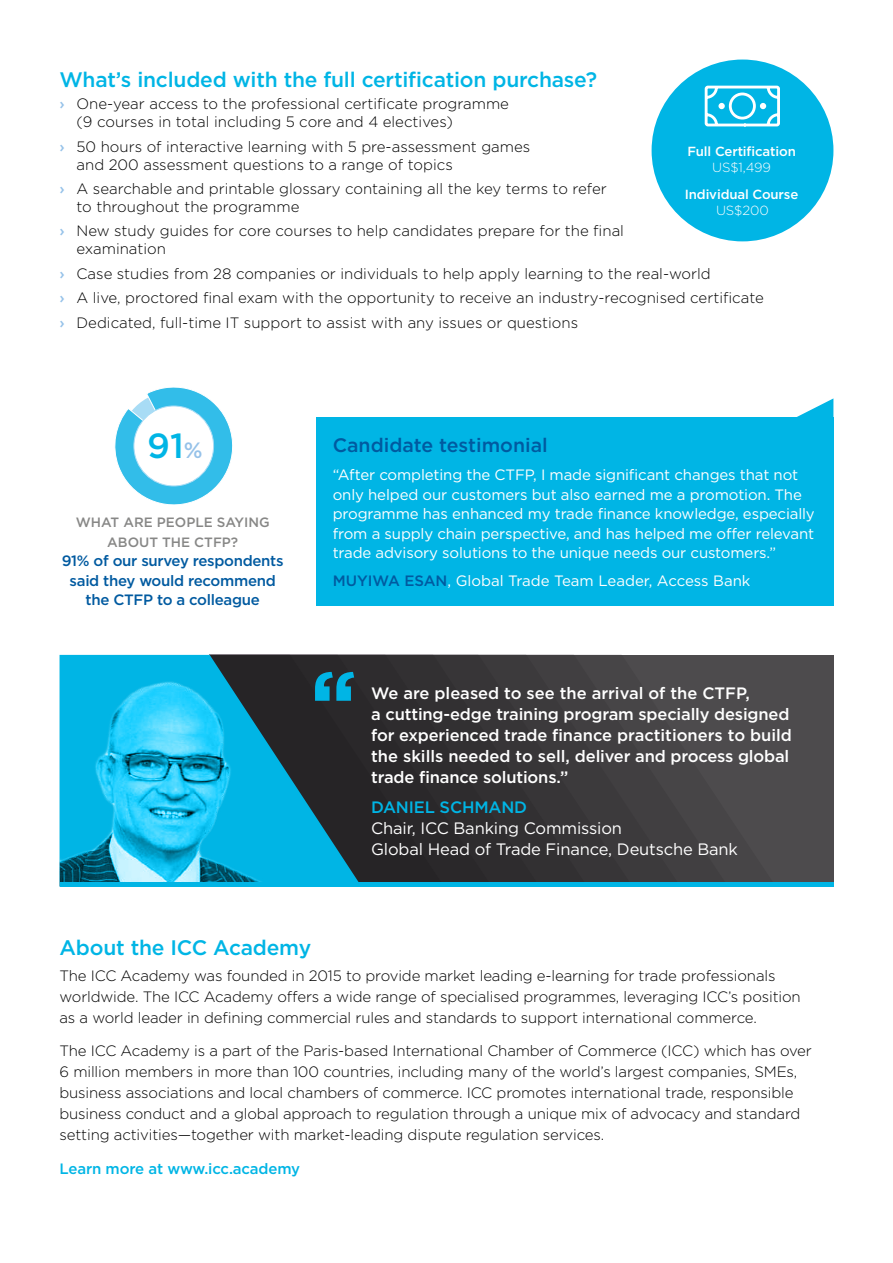
<style>
.page{position:relative;width:893px;height:1263px;background:#fff}
.page>*{position:absolute;margin:0;border:0;box-sizing:border-box;transform-origin:0 0}
.t1{font:500 34.8px "Gotham";color:#00b5e5}
.t2{font:500 21px "Gotham";letter-spacing:-.01em;color:#00b5e5}
.t3{font:500 19.5px "Gotham";color:#005aa0}
.t4{font:500 16.5px/21px "Gotham";letter-spacing:-.01em;color:#fff}
.t5{font:16.5px/21px "Gotham";letter-spacing:-.01em;color:#fff}
.t6{font:500 16.5px "Gotham";letter-spacing:-.01em;color:#00b5e5}
.t7{font:300 15px/21px "Gotham";letter-spacing:-.01em;color:#000}
.t8{font:15px/19.5px "Gotham";letter-spacing:-.01em;color:#fff}
.t9{font:500 15px/19.5px "Gotham";letter-spacing:-.02em;color:#005aa0;text-align:center}
.t10{font:500 15px "Gotham";letter-spacing:-.01em;color:#00b5e5}
.t11{font:500 13.5px/19.5px "Gotham";color:#878786;text-align:center}
.t12{font:500 13.2px "Gotham";letter-spacing:-.01em;color:#fff}
.t13{font:300 13.2px "Gotham";letter-spacing:-.01em;color:#fff}
.s1{font-weight:500;color:#96c2e9}
.s2{font-size:22.2px;color:#96c2e9}
.s3{font-weight:500;color:#005aa0}
</style>
<div class="page">
<svg style="left:494px;top:655px;width:332px;height:228px;background:#434144"></svg>
<svg style="left:362px;top:655px;width:132px;height:228px;background:#2d2c2e"></svg>
<svg style="left:60px;top:655px;width:302px;height:228px;background:#175c6f"></svg>
<img style="left:60px;top:674px;width:214px;height:209px">
<hr style="left:60px;top:883px;width:773px;height:4px;background:#00b5e5">
<div style="left:652px;top:60px;width:181px;height:181px;background:#00b5e5;border-radius:50%"></div>
<svg style="left:704px;top:85px;width:76px;height:42px"></svg>
<div style="left:316px;top:417px;width:517px;height:188px;background:#00b5e5"></div>
<svg style="left:797px;top:398px;width:36px;height:19px"></svg>
<svg style="left:114px;top:387px;width:119px;height:118px"></svg>
<div style="left:134px;top:406px;width:80px;height:80px;background:#fff;border-radius:50%"></div>
<div style="left:133px;top:406px;width:81px;height:80px;border:1px solid #a8dcf5;border-radius:50%"></div>
<h2 class="t2" style="left:60px;top:70px;width:539px">What’s included with the full certification purchase?</h2>
<p class="t7" style="left:77px;top:96px;width:434px;line-height:18px;text-indent:-17px"><span class="s1">›</span> One-year access to the professional certificate programme (9 courses in total including 5 core and 4 electives)</p>
<p class="t7" style="left:77px;top:138px;width:455px;line-height:18px;text-indent:-17px"><span class="s1">›</span> 50 hours of interactive learning with 5 pre-assessment games and 200 assessment questions to a range of topics</p>
<p class="t7" style="left:77px;top:180px;width:532px;line-height:18px;text-indent:-17px"><span class="s1">›</span> A searchable and printable glossary containing all the key terms to refer to throughout the programme</p>
<p class="t7" style="left:77px;top:223px;width:549px;line-height:18px;text-indent:-17px"><span class="s1">›</span> New study guides for core courses to help candidates prepare for the final examination</p>
<p class="t7" style="left:60px;top:262px;width:706px;line-height:24.3px"><span class="s1">›</span> Case studies from 28 companies or individuals to help apply learning to the real-world<br><span class="s1">›</span> A live, proctored final exam with the opportunity to receive an industry-recognised certificate <span class="s1">›</span> Dedicated, full-time IT support to assist with any issues or questions</p>
<p class="t12" style="left:687px;top:146px;width:110px">Full Certification</p>
<p class="t13" style="left:712px;top:162px;width:60px">US$1,499</p>
<p class="t12" style="left:685px;top:189px;width:115px">Individual Course</p>
<p class="t13" style="left:716px;top:205px;width:54px">US$200</p>
<h1 class="t1" style="left:147px;top:430px;width:57px">91<span class="s2">%</span></h1>
<p class="t11" style="left:76px;top:514px;width:195px">WHAT ARE PEOPLE SAYING<br>ABOUT THE CTFP?</p>
<p class="t9" style="left:62px;top:552px;width:223px">91% of our survey respondents said they would recommend the CTFP to a colleague</p>
<h3 class="t3" style="left:333px;top:437px;width:217px">Candidate testimonial</h3>
<p class="t8" style="left:333px;top:466px;width:483px">“After completing the CTFP, I made significant changes that not only helped our customers but also earned me a promotion. The programme has enhanced my trade finance knowledge, especially from a supply chain perspective, and has helped me offer relevant trade advisory solutions to the unique needs our customers.”</p>
<p class="t8" style="left:333px;top:572px;width:419px"><span class="s3">MUYIWA ESAN</span>, Global Trade Team Leader, Access Bank</p>
<p class="t4" style="left:371px;top:683px;width:422px">We are pleased to see the arrival of the CTFP,<br>a cutting-edge training program specially designed for experienced trade finance practitioners to build the skills needed to sell, deliver and process global trade finance solutions.”</p>
<p class="t6" style="left:371px;top:799px;width:158px">DANIEL SCHMAND</p>
<p class="t5" style="left:371px;top:818px;width:368px">Chair, ICC Banking Commission<br>Global Head of Trade Finance, Deutsche Bank</p>
<h2 class="t2" style="left:60px;top:938px;width:253px">About the ICC Academy</h2>
<p class="t7" style="left:60px;top:966px;width:743px">The ICC Academy was founded in 2015 to provide market leading e-learning for trade professionals worldwide. The ICC Academy offers a wide range of specialised programmes, leveraging ICC’s position as a world leader in defining commercial rules and standards to support international commerce.</p>
<p class="t7" style="left:60px;top:1041px;width:754px">The ICC Academy is a part of the Paris-based International Chamber of Commerce (ICC) which has over 6 million members in more than 100 countries, including many of the world’s largest companies, SMEs, business associations and local chambers of commerce. ICC promotes international trade, responsible business conduct and a global approach to regulation through a unique mix of advocacy and standard setting activities—together with market-leading dispute regulation services.</p>
<p class="t10" style="left:60px;top:1162px;width:242px">Learn more at www.icc.academy</p>
</div>
